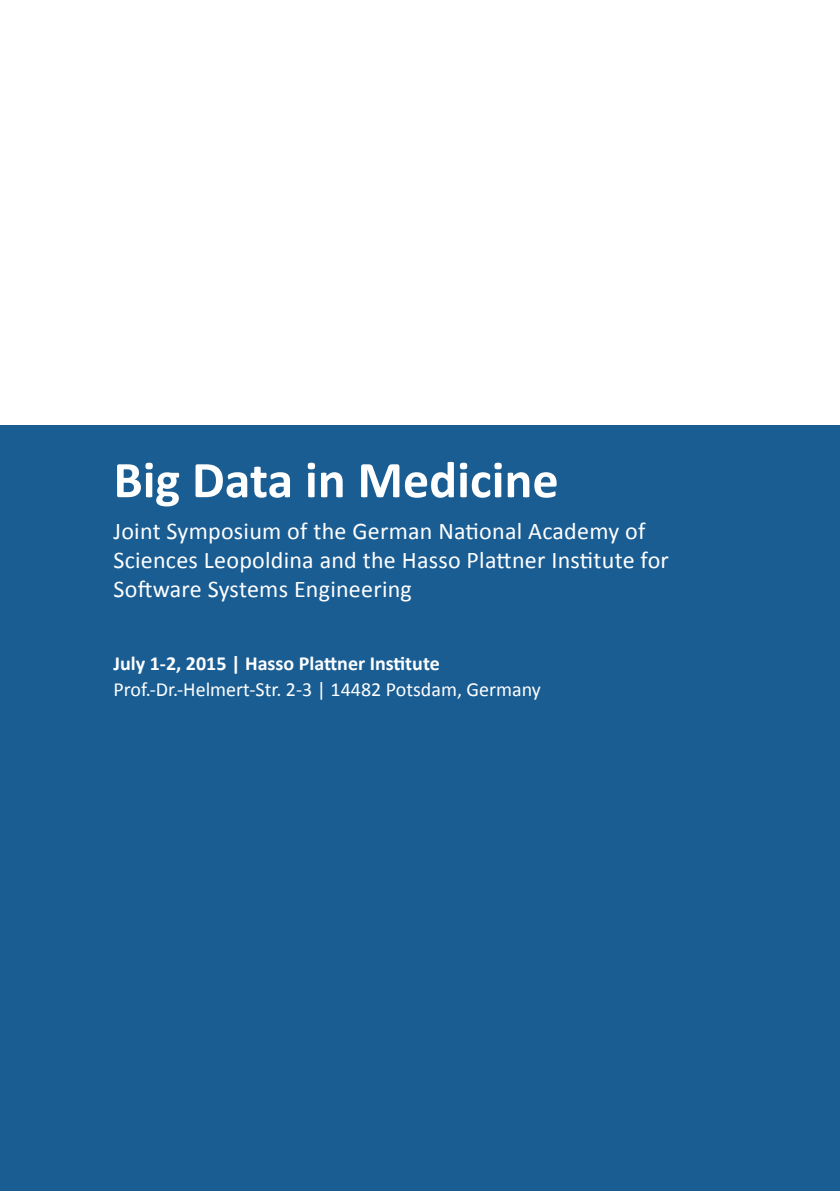
<style>
.page{position:relative;width:840px;height:1191px;background:#fff}
.page>*{position:absolute;margin:0;border:0;box-sizing:border-box;transform-origin:0 0}
.t1{font:700 52px "Calibri";color:#fff}
.t2{font:24px/28.8px "Calibri";letter-spacing:.01em;color:#fff}
.t3{font:20px "Calibri";color:#fff}
.t4{font:700 20px "Calibri";color:#fff}
</style>
<div class="page">
<div style="left:0;top:425px;width:839px;height:766px;background:#1a5d93"></div>
<h1 class="t1" style="left:113px;top:447px;width:446px">Big Data in Medicine</h1>
<p class="t2" style="left:113px;top:517px;width:556px">Joint Symposium of the German National Academy of<br>Sciences Leopoldina and the Hasso Plattner Institute for<br>Software Systems Engineering</p>
<p class="t4" style="left:113px;top:651px;width:327px">July 1-2, 2015 | Hasso Plattner Institute</p>
<p class="t3" style="left:113px;top:677px;width:428px">Prof.-Dr.-Helmert-Str. 2-3 | 14482 Potsdam, Germany</p>
</div>
